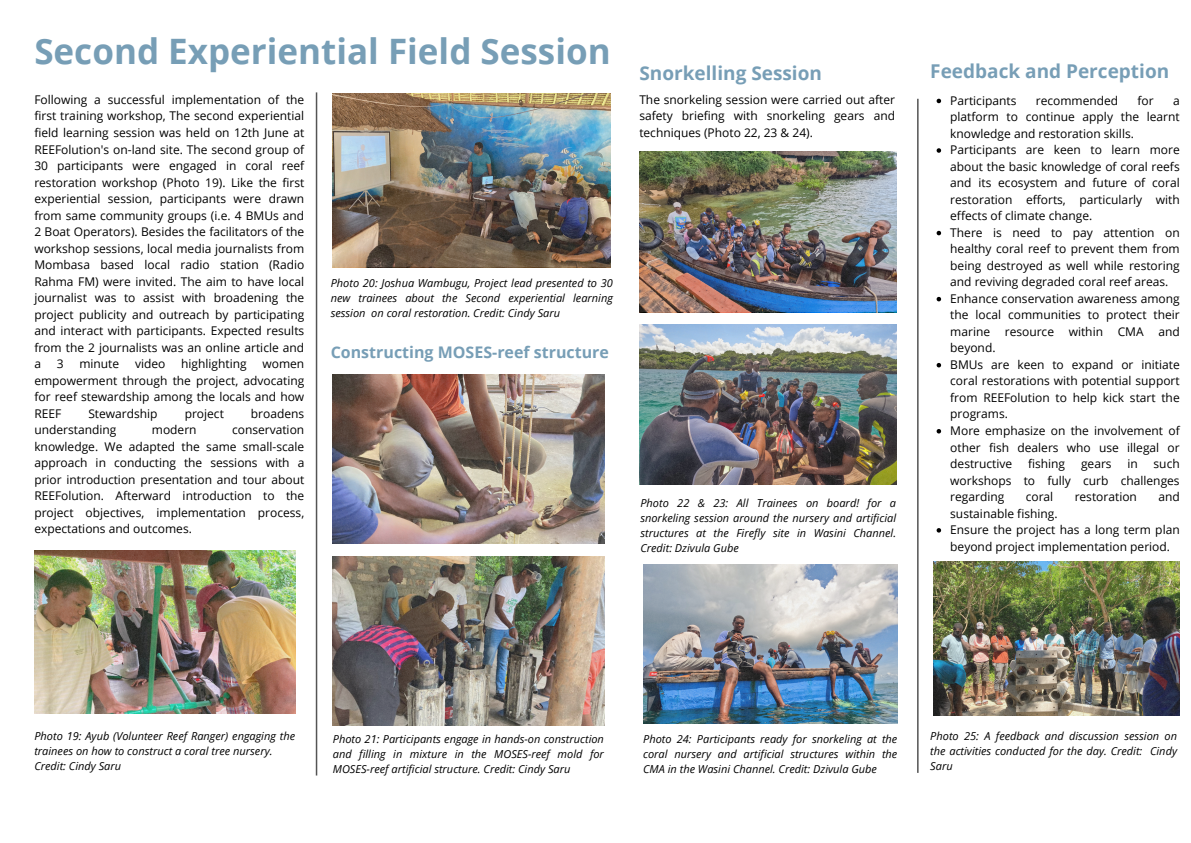
<style>
.page{position:relative;width:1191px;height:843px;background:#fff}
.page>*{position:absolute;margin:0;border:0;box-sizing:border-box;transform-origin:0 0}
.t1{font:700 35px "Open Sans";color:#779eb6}
.t2{font:700 19px "Open Sans";color:#779eb6}
.t3{font:700 16px "Open Sans";color:#779eb6}
.t4{font:12px/16.5px "Open Sans";color:#000;text-align:justify}
.t5{font:italic 11px/15px "Open Sans";color:#000;text-align:justify}
</style>
<div class="page">
<img style="left:34px;top:550px;width:261px;height:163px">
<img style="left:333px;top:374px;width:271px;height:169px">
<img style="left:639px;top:151px;width:257px;height:161px">
<svg style="left:936px;top:99px;width:5px;height:4px"></svg>
<svg style="left:936px;top:148px;width:5px;height:5px"></svg>
<svg style="left:936px;top:231px;width:5px;height:4px"></svg>
<svg style="left:936px;top:297px;width:5px;height:4px"></svg>
<svg style="left:936px;top:363px;width:5px;height:4px"></svg>
<svg style="left:936px;top:429px;width:5px;height:4px"></svg>
<svg style="left:936px;top:528px;width:5px;height:4px"></svg>
<img style="left:643px;top:564px;width:254px;height:159px">
<img style="left:333px;top:93px;width:277px;height:174px">
<img style="left:333px;top:556px;width:271px;height:169px">
<img style="left:933px;top:561px;width:246px;height:154px">
<hr style="left:917px;top:99px;width:1px;height:673px;background:#545454">
<hr style="left:316px;top:92px;width:1px;height:683px;background:#545454">
<img style="left:639px;top:324px;width:257px;height:160px">
<p class="t1" style="left:34px;top:27px;width:578px">Second Experiential Field Session</p>
<p class="t4" style="left:34px;top:91px;width:271px">Following a successful implementation of the first training workshop, The second experiential field learning session was held on 12th June at REEFolution's on-land site. The second group of 30 participants were engaged in coral reef restoration workshop (Photo 19). Like the first experiential session, participants were drawn from same community groups (i.e. 4 BMUs and 2 Boat Operators). Besides the facilitators of the workshop sessions, local media journalists from Mombasa based local radio station (Radio Rahma FM) were invited. The aim to have local journalist was to assist with broadening the project publicity and outreach by participating and interact with participants. Expected results from the 2 journalists was an online article and a</p>
<p class="t4" style="left:57px;top:355px;width:8px">3</p>
<p class="t4" style="left:79px;top:355px;width:41px">minute</p>
<p class="t4" style="left:135px;top:355px;width:32px">video</p>
<p class="t4" style="left:181px;top:355px;width:67px">highlighting</p>
<p class="t4" style="left:34px;top:355px;width:271px;text-indent:228px">women empowerment through the project, advocating for reef stewardship among the locals and how REEF</p>
<p class="t4" style="left:88px;top:404px;width:71px">Stewardship</p>
<p class="t4" style="left:185px;top:404px;width:41px">project</p>
<p class="t4" style="left:251px;top:404px;width:55px">broadens</p>
<p class="t4" style="left:34px;top:421px;width:83px">understanding</p>
<p class="t4" style="left:152px;top:421px;width:46px">modern</p>
<p class="t4" style="left:34px;top:421px;width:271px;text-indent:198px">conservation knowledge. We adapted the same small-scale approach in conducting the sessions with a prior introduction presentation and tour about REEFolution. Afterward introduction to the project objectives, implementation process, expectations and outcomes.</p>
<p class="t5" style="left:330px;top:275px;width:284px">Photo 20: Joshua Wambugu, Project lead presented to 30 new trainees about the Second experiential learning session on coral restoration. Credit: Cindy Saru</p>
<p class="t3" style="left:330px;top:341px;width:280px">Constructing MOSES-reef structure</p>
<p class="t2" style="left:639px;top:59px;width:184px">Snorkelling Session</p>
<p class="t2" style="left:930px;top:58px;width:240px">Feedback and Perception</p>
<p class="t4" style="left:639px;top:91px;width:257px">The snorkeling session were carried out after safety briefing with snorkeling gears and techniques (Photo 22, 23 &amp; 24).</p>
<p class="t4" style="left:950px;top:92px;width:68px">Participants</p>
<p class="t4" style="left:1035px;top:92px;width:84px">recommended</p>
<p class="t4" style="left:1137px;top:92px;width:18px">for</p>
<p class="t4" style="left:950px;top:92px;width:231px;text-indent:223px">a platform to continue apply the learnt knowledge and restoration skills.</p>
<p class="t4" style="left:950px;top:141px;width:231px">Participants are keen to learn more about the basic knowledge of coral reefs and its ecosystem and future of coral restoration efforts, particularly with effects of climate change.</p>
<p class="t4" style="left:950px;top:224px;width:231px">There is need to pay attention on healthy coral reef to prevent them from being destroyed as well while restoring and reviving degraded coral reef areas.</p>
<p class="t4" style="left:950px;top:290px;width:231px">Enhance conservation awareness among the local communities to protect their marine resource within CMA and beyond.</p>
<p class="t4" style="left:950px;top:356px;width:231px">BMUs are keen to expand or initiate coral restorations with potential support from REEFolution to help kick start the programs.</p>
<p class="t4" style="left:950px;top:422px;width:231px">More emphasize on the involvement of other fish dealers who use illegal or destructive</p>
<p class="t4" style="left:1027px;top:455px;width:39px">fishing</p>
<p class="t4" style="left:1080px;top:455px;width:32px">gears</p>
<p class="t4" style="left:1127px;top:455px;width:12px">in</p>
<p class="t4" style="left:950px;top:455px;width:231px;text-indent:203px">such workshops to fully curb challenges regarding</p>
<p class="t4" style="left:1025px;top:488px;width:29px">coral</p>
<p class="t4" style="left:1074px;top:488px;width:64px">restoration</p>
<p class="t4" style="left:1158px;top:488px;width:23px">and</p>
<p class="t4" style="left:950px;top:504px;width:109px">sustainable fishing.</p>
<p class="t4" style="left:950px;top:521px;width:231px">Ensure the project has a long term plan beyond project implementation period.</p>
<p class="t5" style="left:640px;top:495px;width:257px">Photo 22 &amp; 23: All Trainees on board! for a snorkeling session around the nursery and artificial structures at the Firefly site in Wasini Channel.<br>Credit: Dzivula Gube</p>
<p class="t5" style="left:34px;top:728px;width:262px">Photo 19: Ayub (Volunteer Reef Ranger) engaging the trainees on how to construct a coral tree nursery.</p>
<p class="t5" style="left:34px;top:758px;width:88px">Credit: Cindy Saru</p>
<p class="t5" style="left:333px;top:731px;width:272px">Photo 21: Participants engage in hands-on construction and filling in mixture in the MOSES-reef mold for MOSES-reef artificial structure. Credit: Cindy Saru</p>
<p class="t5" style="left:643px;top:731px;width:256px">Photo 24: Participants ready for snorkeling at the coral nursery and artificial structures within the CMA in the Wasini Channel. Credit: Dzivula Gube</p>
<p class="t5" style="left:930px;top:728px;width:248px">Photo 25: A feedback and discussion session on the activities conducted for the day. Credit: Cindy Saru</p>
</div>
